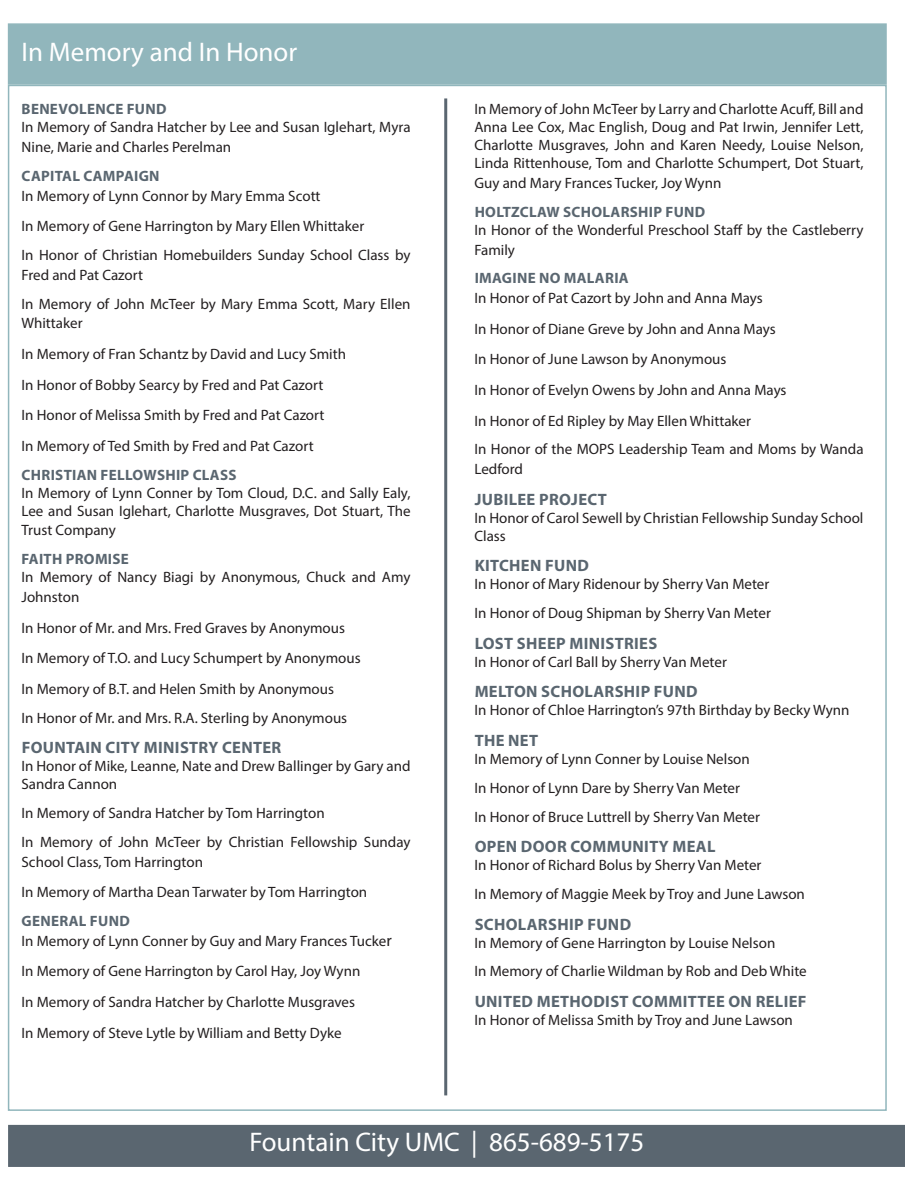
<style>
.page{position:relative;width:905px;height:1188px;background:#fff}
.page>*{position:absolute;margin:0;border:0;box-sizing:border-box;transform-origin:0 0}
.t1{font:27px "Myriad Pro";color:#fff}
.t2{font:700 16.5px "Myriad Pro";letter-spacing:.02em;color:#5a6670}
.t3{font:15px/19.8px "Myriad Pro";color:#231f20}
.t4{font:700 15px "Myriad Pro";letter-spacing:.02em;color:#5a6670}
.s1{font-size:16.5px}
</style>
<div class="page">
<div style="left:8px;top:85px;width:878px;height:1026px;background:#fff;border:2px solid #91b6bc"></div>
<div style="left:8px;top:1125px;width:896px;height:42px;background:#5a6670"></div>
<div style="left:8px;top:23px;width:878px;height:62px;background:#91b6bc;border:2px solid #91b6bc"></div>
<hr style="left:444px;top:98px;width:3px;height:997px;background:#5a6670">
<p class="t1" style="left:21px;top:35px;width:277px">In Memory and In Honor</p>
<p class="t4" style="left:22px;top:99px;width:146px">BENEVOLENCE FUND</p>
<p class="t3" style="left:21px;top:117px;width:390px">In Memory of Sandra Hatcher by Lee and Susan Iglehart, Myra<br>Nine, Marie and Charles Perelman</p>
<p class="t4" style="left:22px;top:166px;width:139px">CAPITAL CAMPAIGN</p>
<p class="t3" style="left:21px;top:185px;width:300px">In Memory of Lynn Connor by Mary Emma Scott</p>
<p class="t3" style="left:21px;top:216px;width:344px">In Memory of Gene Harrington by Mary Ellen Whittaker</p>
<p class="t3" style="left:21px;top:245px;width:390px">In Honor of Christian Homebuilders Sunday School Class by<br>Fred and Pat Cazort</p>
<p class="t3" style="left:21px;top:293px;width:390px">In Memory of John McTeer by Mary Emma Scott, Mary Ellen<br>Whittaker</p>
<p class="t3" style="left:21px;top:344px;width:326px">In Memory of Fran Schantz by David and Lucy Smith</p>
<p class="t3" style="left:21px;top:374px;width:303px">In Honor of Bobby Searcy by Fred and Pat Cazort</p>
<p class="t3" style="left:21px;top:405px;width:304px">In Honor of Melissa Smith by Fred and Pat Cazort</p>
<p class="t3" style="left:21px;top:436px;width:293px">In Memory of Ted Smith by Fred and Pat Cazort</p>
<p class="t4" style="left:22px;top:465px;width:216px">CHRISTIAN FELLOWSHIP CLASS</p>
<p class="t3" style="left:21px;top:483px;width:390px;line-height:18px">In Memory of Lynn Conner by Tom Cloud, D.C. and Sally Ealy,<br>Lee and Susan Iglehart, Charlotte Musgraves, Dot Stuart, The</p>
<p class="t3" style="left:21px;top:520px;width:96px">Trust Company</p>
<p class="t4" style="left:22px;top:549px;width:109px">FAITH PROMISE</p>
<p class="t3" style="left:21px;top:567px;width:390px">In Memory of Nancy Biagi by Anonymous, Chuck and Amy<br>Johnston</p>
<p class="t3" style="left:21px;top:617px;width:325px">In Honor of Mr. and Mrs. Fred Graves by Anonymous</p>
<p class="t3" style="left:21px;top:648px;width:340px">In Memory of T.O. and Lucy Schumpert by Anonymous</p>
<p class="t3" style="left:21px;top:679px;width:314px">In Memory of B.T. and Helen Smith by Anonymous</p>
<p class="t3" style="left:21px;top:707px;width:327px">In Honor of Mr. and Mrs. R.A. Sterling by Anonymous</p>
<p class="t2" style="left:22px;top:737px;width:261px">FOUNTAIN CITY MINISTRY CENTER</p>
<p class="t3" style="left:21px;top:757px;width:390px;line-height:18px">In Honor of Mike, Leanne, Nate and Drew Ballinger by Gary and<br>Sandra Cannon</p>
<p class="t3" style="left:21px;top:803px;width:305px">In Memory of Sandra Hatcher by Tom Harrington</p>
<p class="t3" style="left:21px;top:832px;width:390px">In Memory of John McTeer by Christian Fellowship Sunday<br>School Class, Tom Harrington</p>
<p class="t3" style="left:21px;top:882px;width:347px">In Memory of Martha Dean Tarwater by Tom Harrington</p>
<p class="t4" style="left:22px;top:911px;width:110px">GENERAL FUND</p>
<p class="t3" style="left:21px;top:931px;width:372px">In Memory of Lynn Conner by Guy and Mary Frances Tucke<span class="s1">r</span></p>
<p class="t3" style="left:21px;top:961px;width:340px">In Memory of Gene Harrington by Carol Hay, Joy Wynn</p>
<p class="t3" style="left:21px;top:992px;width:335px">In Memory of Sandra Hatcher by Charlotte Musgraves</p>
<p class="t3" style="left:21px;top:1022px;width:322px">In Memory of Steve Lytle by William and Betty Dyke</p>
<p class="t3" style="left:474px;top:100px;width:390px;line-height:18px;text-align:justify">In Memory of John McTeer by Larry and Charlotte Acuff, Bill and Anna Lee Cox, Mac English, Doug and Pat Irwin, Jennifer Lett, Charlotte Musgraves, John and Karen Needy, Louise Nelson, Linda Rittenhouse, Tom and Charlotte Schumpert, Dot Stuart,</p>
<p class="t3" style="left:474px;top:173px;width:248px">Guy and Mary Frances Tucker, Joy Wynn</p>
<p class="t4" style="left:474px;top:202px;width:232px">HOLTZCLAW SCHOLARSHIP FUND</p>
<p class="t3" style="left:474px;top:220px;width:390px">In Honor of the Wonderful Preschool Staff by the Castleberry<br>Family</p>
<p class="t4" style="left:474px;top:269px;width:156px">IMAGINE NO MALARIA</p>
<p class="t3" style="left:474px;top:288px;width:290px">In Honor of Pat Cazort by John and Anna Mays</p>
<p class="t3" style="left:474px;top:319px;width:303px">In Honor of Diane Greve by John and Anna Mays</p>
<p class="t3" style="left:474px;top:349px;width:253px">In Honor of June Lawson by Anonymous</p>
<p class="t3" style="left:474px;top:380px;width:313px">In Honor of Evelyn Owens by John and Anna Mays</p>
<p class="t3" style="left:474px;top:410px;width:278px">In Honor of Ed Ripley by May Ellen Whittaker</p>
<p class="t3" style="left:474px;top:439px;width:390px">In Honor of the MOPS Leadership Team and Moms by Wanda<br>Ledford</p>
<p class="t2" style="left:474px;top:488px;width:134px">JUBILEE PROJECT</p>
<p class="t3" style="left:474px;top:509px;width:390px;line-height:18px">In Honor of Carol Sewell by Christian Fellowship Sunday School<br>Class</p>
<p class="t2" style="left:474px;top:555px;width:116px">KITCHEN FUND</p>
<p class="t3" style="left:474px;top:574px;width:296px">In Honor of Mary Ridenour by Sherry Van Meter</p>
<p class="t3" style="left:474px;top:603px;width:298px">In Honor of Doug Shipman by Sherry Van Meter</p>
<p class="t2" style="left:474px;top:632px;width:184px">LOST SHEEP MINISTRIES</p>
<p class="t3" style="left:474px;top:652px;width:254px">In Honor of Carl Ball by Sherry Van Meter</p>
<p class="t2" style="left:474px;top:681px;width:224px">MELTON SCHOLARSHIP FUND</p>
<p class="t3" style="left:474px;top:700px;width:376px">In Honor of Chloe Harrington’s 97th Birthday by Becky Wynn</p>
<p class="t2" style="left:474px;top:730px;width:65px">THE NET</p>
<p class="t3" style="left:474px;top:749px;width:277px">In Memory of Lynn Conner by Louise Nelson</p>
<p class="t3" style="left:474px;top:778px;width:267px">In Honor of Lynn Dare by Sherry Van Meter</p>
<p class="t3" style="left:474px;top:806px;width:287px">In Honor of Bruce Luttrell by Sherry Van Meter</p>
<p class="t2" style="left:474px;top:836px;width:242px">OPEN DOOR COMMUNITY MEAL</p>
<p class="t3" style="left:474px;top:855px;width:288px">In Honor of Richard Bolus by Sherry Van Meter</p>
<p class="t3" style="left:474px;top:884px;width:332px">In Memory of Maggie Meek by Troy and June Lawson</p>
<p class="t2" style="left:474px;top:913px;width:158px">SCHOLARSHIP FUND</p>
<p class="t3" style="left:474px;top:932px;width:302px">In Memory of Gene Harrington by Louise Nelson</p>
<p class="t3" style="left:474px;top:961px;width:334px">In Memory of Charlie Wildman by Rob and Deb White</p>
<p class="t2" style="left:474px;top:991px;width:333px">UNITED METHODIST COMMITTEE ON RELIEF</p>
<p class="t3" style="left:474px;top:1010px;width:320px">In Honor of Melissa Smith by Troy and June Lawson</p>
<p class="t1" style="left:249px;top:1126px;width:396px">Fountain City UMC | 865-689-5175</p>
</div>
